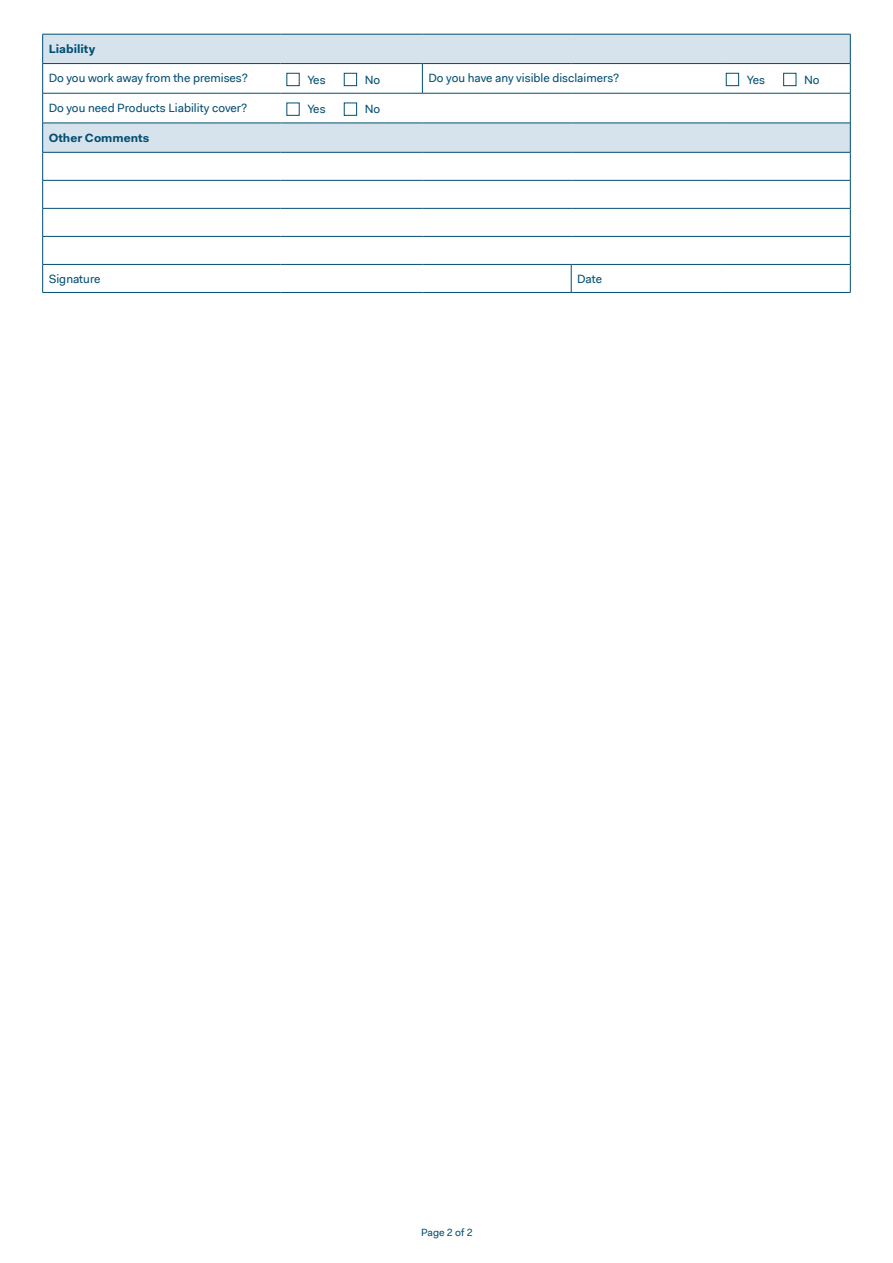
<style>
.page{position:relative;width:893px;height:1263px;background:#fff}
.page>*{position:absolute;margin:0;border:0;box-sizing:border-box;transform-origin:0 0}
.t1{font:12px "Fakt Pro";color:#004e73}
.t2{font:700 12px "Fakt Pro";color:#004e73}
.t3{font:10.5px "Fakt Pro";color:#004e73}
</style>
<div class="page">
<svg style="left:43px;top:35px;width:807px;height:117px;fill:#d7e3ec"></svg>
<hr style="left:42px;top:93px;width:1px;height:30px;background:#004e73">
<hr style="left:43px;top:34px;width:238px;height:1px;background:#004e73">
<svg style="left:42px;top:34px;width:1px;height:59px"></svg>
<hr style="left:281px;top:34px;width:141px;height:1px;background:#004e73">
<hr style="left:422px;top:34px;width:149px;height:1px;background:#004e73">
<hr style="left:571px;top:34px;width:149px;height:1px;background:#004e73">
<hr style="left:720px;top:34px;width:130px;height:1px;background:#004e73">
<svg style="left:850px;top:34px;width:1px;height:59px"></svg>
<hr style="left:43px;top:63px;width:238px;height:1px;background:#004e73">
<hr style="left:281px;top:63px;width:141px;height:1px;background:#004e73">
<hr style="left:720px;top:63px;width:130px;height:1px;background:#004e73">
<hr style="left:43px;top:93px;width:238px;height:1px;background:#004e73">
<hr style="left:422px;top:63px;width:149px;height:1px;background:#004e73">
<svg style="left:422px;top:64px;width:1px;height:29px"></svg>
<hr style="left:571px;top:63px;width:149px;height:1px;background:#004e73">
<hr style="left:281px;top:93px;width:141px;height:1px;background:#004e73">
<hr style="left:422px;top:93px;width:149px;height:1px;background:#004e73">
<hr style="left:571px;top:93px;width:149px;height:1px;background:#004e73">
<hr style="left:720px;top:93px;width:130px;height:1px;background:#004e73">
<hr style="left:850px;top:93px;width:1px;height:30px;background:#004e73">
<hr style="left:43px;top:123px;width:238px;height:1px;background:#004e73">
<hr style="left:281px;top:123px;width:141px;height:1px;background:#004e73">
<hr style="left:422px;top:123px;width:149px;height:1px;background:#004e73">
<hr style="left:571px;top:123px;width:149px;height:1px;background:#004e73">
<hr style="left:720px;top:123px;width:130px;height:1px;background:#004e73">
<hr style="left:43px;top:152px;width:238px;height:1px;background:#004e73">
<hr style="left:281px;top:152px;width:141px;height:1px;background:#004e73">
<hr style="left:422px;top:152px;width:149px;height:1px;background:#004e73">
<hr style="left:571px;top:152px;width:149px;height:1px;background:#004e73">
<hr style="left:720px;top:152px;width:130px;height:1px;background:#004e73">
<hr style="left:43px;top:180px;width:238px;height:1px;background:#004e73">
<hr style="left:281px;top:180px;width:141px;height:1px;background:#004e73">
<hr style="left:422px;top:180px;width:149px;height:1px;background:#004e73">
<hr style="left:571px;top:180px;width:149px;height:1px;background:#004e73">
<hr style="left:720px;top:180px;width:130px;height:1px;background:#004e73">
<hr style="left:43px;top:208px;width:238px;height:1px;background:#004e73">
<hr style="left:281px;top:208px;width:141px;height:1px;background:#004e73">
<hr style="left:422px;top:208px;width:149px;height:1px;background:#004e73">
<hr style="left:571px;top:208px;width:149px;height:1px;background:#004e73">
<hr style="left:720px;top:208px;width:130px;height:1px;background:#004e73">
<hr style="left:43px;top:236px;width:238px;height:1px;background:#004e73">
<hr style="left:281px;top:236px;width:141px;height:1px;background:#004e73">
<hr style="left:422px;top:236px;width:149px;height:1px;background:#004e73">
<hr style="left:571px;top:236px;width:149px;height:1px;background:#004e73">
<hr style="left:720px;top:236px;width:130px;height:1px;background:#004e73">
<hr style="left:43px;top:264px;width:238px;height:1px;background:#004e73">
<svg style="left:42px;top:123px;width:1px;height:169px"></svg>
<hr style="left:281px;top:264px;width:141px;height:1px;background:#004e73">
<hr style="left:422px;top:264px;width:149px;height:1px;background:#004e73">
<hr style="left:43px;top:292px;width:238px;height:1px;background:#004e73">
<hr style="left:281px;top:292px;width:141px;height:1px;background:#004e73">
<hr style="left:422px;top:292px;width:149px;height:1px;background:#004e73">
<hr style="left:571px;top:264px;width:149px;height:1px;background:#004e73">
<svg style="left:571px;top:265px;width:1px;height:27px"></svg>
<hr style="left:720px;top:264px;width:130px;height:1px;background:#004e73">
<svg style="left:850px;top:123px;width:1px;height:169px"></svg>
<hr style="left:571px;top:292px;width:149px;height:1px;background:#004e73">
<hr style="left:720px;top:292px;width:130px;height:1px;background:#004e73">
<div style="left:287px;top:73px;width:12px;height:13px;background:#fff;border:1px solid #004e73"></div>
<div style="left:344px;top:73px;width:13px;height:13px;background:#fff;border:1px solid #004e73"></div>
<div style="left:726px;top:73px;width:13px;height:13px;background:#fff;border:1px solid #004e73"></div>
<div style="left:783px;top:73px;width:13px;height:13px;background:#fff;border:1px solid #004e73"></div>
<div style="left:287px;top:103px;width:12px;height:13px;background:#fff"></div>
<div style="left:344px;top:103px;width:13px;height:13px;background:#fff;border:1px solid #004e73"></div>
<p class="t2" style="left:49px;top:41px;width:48px">Liability</p>
<p class="t1" style="left:49px;top:70px;width:201px">Do you work away from the premises?</p>
<p class="t1" style="left:307px;top:72px;width:20px">Yes</p>
<p class="t1" style="left:365px;top:72px;width:17px">No</p>
<p class="t1" style="left:428px;top:70px;width:192px">Do you have any visible disclaimers?</p>
<p class="t1" style="left:747px;top:72px;width:20px">Yes</p>
<p class="t1" style="left:804px;top:72px;width:17px">No</p>
<p class="t1" style="left:49px;top:100px;width:200px">Do you need Products Liability cover?</p>
<p class="t1" style="left:307px;top:101px;width:20px">Yes</p>
<p class="t1" style="left:365px;top:101px;width:17px">No</p>
<p class="t2" style="left:49px;top:130px;width:102px">Other Comments</p>
<p class="t1" style="left:49px;top:271px;width:53px">Signature</p>
<p class="t1" style="left:577px;top:271px;width:26px">Date</p>
<p class="t3" style="left:421px;top:1226px;width:53px">Page 2 of 2</p>
</div>
